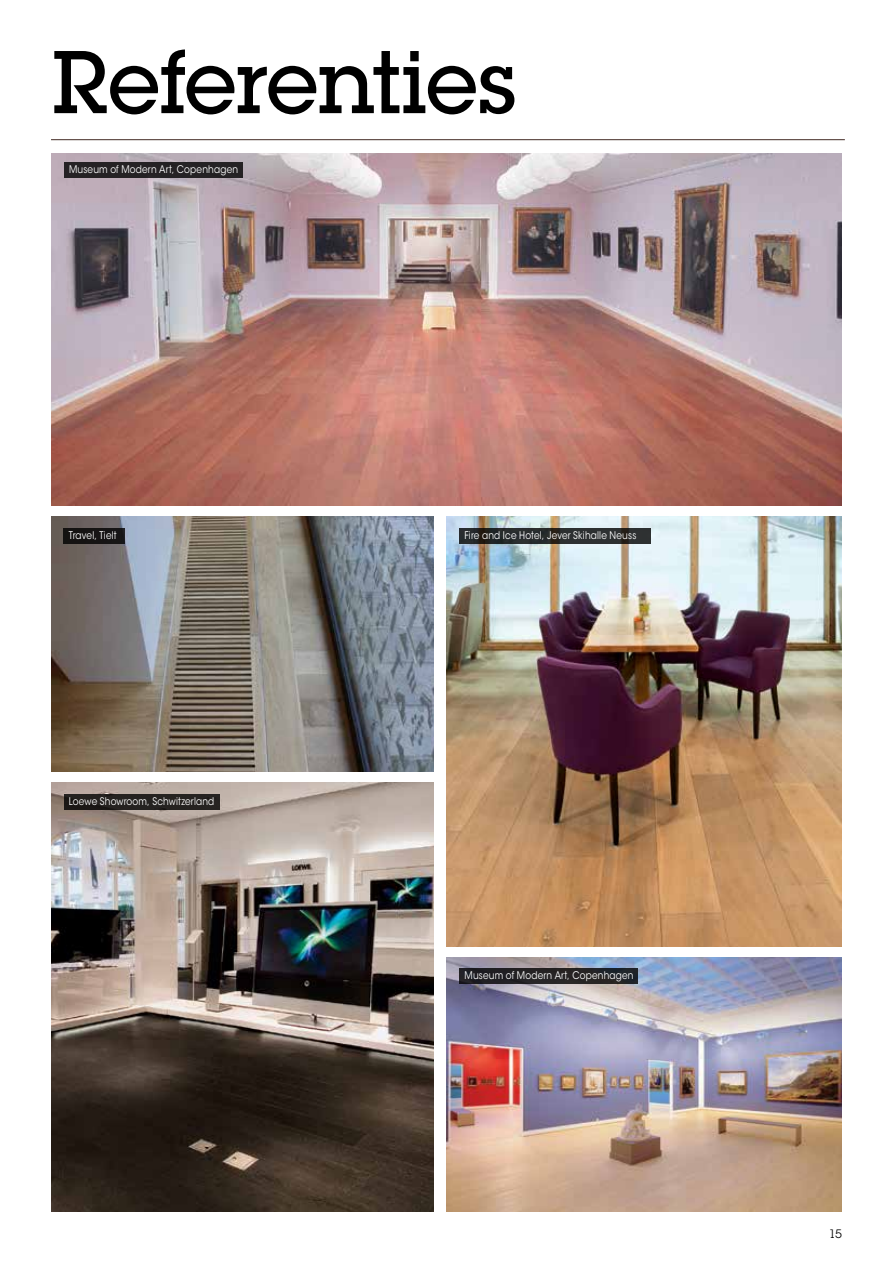
<style>
.page{position:relative;width:893px;height:1263px;background:#fff}
.page>*{position:absolute;margin:0;border:0;box-sizing:border-box;transform-origin:0 0}
.t1{font:500 87px "Lubalin Graph Std";letter-spacing:-.035em;color:#000}
.t2{font:12px "Lubalin Graph Std";color:#000}
.t3{font:10.5px "ITC Avant Garde Std";letter-spacing:.02em;color:#fff;scale:.85 1}
</style>
<div class="page">
<img style="left:51px;top:516px;width:383px;height:255px">
<hr style="left:51px;top:139px;width:794px;height:1px;background:#422923">
<img style="left:51px;top:153px;width:791px;height:352px">
<img style="left:51px;top:782px;width:383px;height:430px">
<img style="left:446px;top:516px;width:396px;height:430px">
<img style="left:446px;top:957px;width:396px;height:255px">
<div style="left:64px;top:162px;width:178px;height:15px;background:#252224"></div>
<div style="left:64px;top:528px;width:61px;height:16px;background:#161414"></div>
<svg style="left:459px;top:528px;width:192px;height:16px;background:#292b2b"></svg>
<div style="left:459px;top:968px;width:179px;height:16px;background:#232324"></div>
<div style="left:64px;top:794px;width:155px;height:16px;background:linear-gradient(to right,#1f1c1a,#282624)"></div>
<h1 class="t1" style="left:51px;top:28px;width:468px">Referenties</h1>
<p class="t3" style="left:69px;top:163px;width:200px">Museum of Modern Art, Copenhagen</p>
<p class="t3" style="left:69px;top:529px;width:58px">Travel, Tielt</p>
<p class="t3" style="left:465px;top:529px;width:204px">Fire and Ice Hotel, Jever Skihalle Neuss</p>
<p class="t3" style="left:69px;top:795px;width:173px">Loewe Showroom, Schwitzerland</p>
<p class="t3" style="left:465px;top:969px;width:200px">Museum of Modern Art, Copenhagen</p>
<p class="t2" style="left:829px;top:1226px;width:15px">15</p>
</div>
